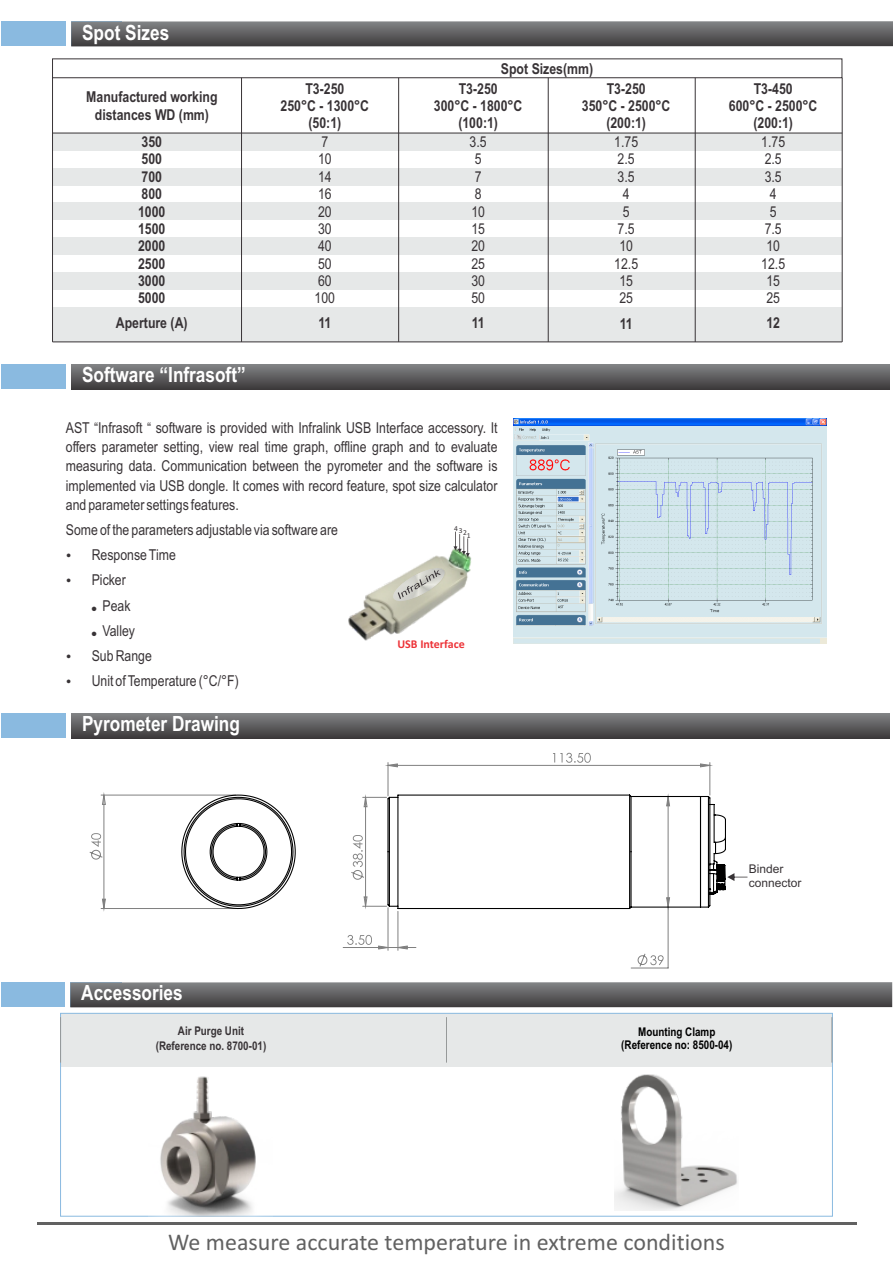
<style>
.page{position:relative;width:893px;height:1263px;background:#fff}
.page>*{position:absolute;margin:0;border:0;box-sizing:border-box;transform-origin:0 0}
.t1{font:24px "Calibri";color:#616161}
.t2{font:700 21px "Arial Narrow";color:#fff}
.t3{font:15px/17.4px "Arial Narrow";color:#383336}
.t4{font:700 15px/17.1px "Arial Narrow";color:#383336;text-align:center}
.t5{font:700 12px/13.6px "Arial Narrow";color:#000;text-align:center}
.t6{font:700 12px/15px "Arial Narrow";color:#383336;text-align:center}
.t7{font:12px/13.4px "Arial";color:#383336}
.t8{font:700 12px "Calibri";color:#ed3338}
.t9{font:7.5px "Calibri";color:#383336}
.t10{font:6px "Monotype Sorts";color:#383336}
</style>
<div class="page">
<div style="left:2px;top:22px;width:120px;height:24px;background:#8abae0"></div>
<svg style="left:71px;top:21px;width:822px;height:25px;background:#626263"></svg>
<div style="left:66px;top:22px;width:5px;height:24px;background:#fff"></div>
<div style="left:53px;top:307px;width:789px;height:35px;background:#e6e8e8"></div>
<div style="left:53px;top:272px;width:789px;height:18px;background:#e6e8e8"></div>
<div style="left:53px;top:237px;width:789px;height:18px;background:#e6e8e8"></div>
<div style="left:53px;top:203px;width:789px;height:17px;background:#e6e8e8"></div>
<div style="left:53px;top:168px;width:789px;height:17px;background:#e6e8e8"></div>
<div style="left:53px;top:133px;width:789px;height:18px;background:#e6e8e8"></div>
<div style="left:52px;top:58px;width:790px;height:20px;border:1px solid #383336"></div>
<hr style="left:241px;top:78px;width:1px;height:264px;background:#383336">
<hr style="left:398px;top:78px;width:1px;height:264px;background:#383336">
<hr style="left:548px;top:78px;width:1px;height:264px;background:#383336">
<hr style="left:695px;top:78px;width:1px;height:264px;background:#383336">
<hr style="left:842px;top:78px;width:1px;height:264px;background:#383336">
<hr style="left:52px;top:78px;width:1px;height:264px;background:#383336">
<hr style="left:53px;top:341px;width:789px;height:1px;background:#383336">
<hr style="left:53px;top:133px;width:789px;height:1px;background:#383336">
<div style="left:2px;top:713px;width:120px;height:25px;background:#8abae0"></div>
<svg style="left:71px;top:713px;width:819px;height:25px;background:#5f5f60"></svg>
<div style="left:66px;top:713px;width:5px;height:25px;background:#fff"></div>
<div style="left:2px;top:364px;width:120px;height:25px;background:#8abae0"></div>
<svg style="left:71px;top:364px;width:819px;height:25px;background:#5f5f61"></svg>
<div style="left:66px;top:364px;width:5px;height:25px;background:#fff"></div>
<img style="left:514px;top:419px;width:312px;height:224px">
<img style="left:348px;top:549px;width:124px;height:92px">
<svg style="left:391px;top:566px;width:56px;height:37px;background:#cbcbbf"></svg>
<svg style="left:453px;top:532px;width:17px;height:25px"></svg>
<hr style="left:37px;top:1222px;width:819px;height:3px;background:#616161">
<div style="left:1px;top:982px;width:120px;height:25px;background:#8abae0"></div>
<svg style="left:70px;top:982px;width:822px;height:25px;background:#616163"></svg>
<div style="left:65px;top:982px;width:5px;height:25px;background:#fff"></div>
<svg style="left:553px;top:753px;width:38px;height:10px"></svg>
<svg style="left:637px;top:953px;width:27px;height:14px"></svg>
<svg style="left:347px;top:935px;width:25px;height:10px"></svg>
<hr style="left:388px;top:762px;width:1px;height:34px;background:#808080">
<hr style="left:709px;top:762px;width:1px;height:33px;background:#808080">
<hr style="left:631px;top:968px;width:37px;height:1px;background:#808080">
<hr style="left:668px;top:907px;width:1px;height:61px;background:#808080">
<hr style="left:388px;top:908px;width:1px;height:42px;background:#808080">
<hr style="left:398px;top:911px;width:1px;height:39px;background:#808080">
<hr style="left:343px;top:947px;width:45px;height:1px;background:#808080">
<svg style="left:379px;top:764px;width:331px;height:185px"></svg>
<svg style="left:102px;top:794px;width:4px;height:11px"></svg>
<hr style="left:104px;top:795px;width:1px;height:113px;background:#808080">
<hr style="left:101px;top:908px;width:135px;height:1px;background:#808080">
<hr style="left:101px;top:795px;width:135px;height:1px;background:#808080">
<svg style="left:102px;top:898px;width:4px;height:10px"></svg>
<svg style="left:89px;top:833px;width:14px;height:27px"></svg>
<svg style="left:181px;top:794px;width:115px;height:115px"></svg>
<svg style="left:351px;top:793px;width:396px;height:117px"></svg>
<div style="left:61px;top:1013px;width:771px;height:53px;background:#e6e8e8"></div>
<hr style="left:446px;top:1017px;width:1px;height:45px;background:#969999">
<div style="left:60px;top:1013px;width:773px;height:203px;border:1px solid #8abae0"></div>
<hr style="left:60px;top:1017px;width:1px;height:45px;background:#969999">
<hr style="left:831px;top:1017px;width:1px;height:45px;background:#969999">
<img style="left:149px;top:1076px;width:124px;height:140px">
<img style="left:614px;top:1074px;width:124px;height:136px">
<h2 class="t2" style="left:82px;top:24px;width:89px">Spot Sizes</h2>
<p class="t4" style="left:86px;top:90px;width:133px">Manufactured working distances WD (mm)</p>
<p class="t4" style="left:142px;top:135px;width:22px;text-align:justify">350<br>500<br>700</p>
<p class="t4" style="left:138px;top:187px;width:29px;text-align:left">800<br>1000<br>1500<br>2000<br>2500<br>3000<br>5000</p>
<p class="t4" style="left:116px;top:316px;width:73px">Aperture (A)</p>
<p class="t4" style="left:501px;top:61px;width:94px">Spot Sizes(mm)</p>
<p class="t4" style="left:281px;top:81px;width:90px">T3-250<br>250°C - 1300°C (50:1)</p>
<p class="t4" style="left:729px;top:81px;width:90px">T3-450<br>600°C - 2500°C (200:1)</p>
<p class="t3" style="left:761px;top:134px;width:25px">1.75<br>2.5<br>3.5</p>
<p class="t4" style="left:582px;top:81px;width:90px">T3-250<br>350°C - 2500°C (200:1)</p>
<p class="t3" style="left:614px;top:134px;width:25px">1.75<br>2.5<br>3.5</p>
<p class="t4" style="left:434px;top:82px;width:90px">T3-250<br>300°C - 1800°C (100:1)</p>
<p class="t3" style="left:470px;top:134px;width:19px">3.5<br>5<br>7<br>8<br>10<br>15<br>20<br>25<br>30<br>50</p>
<p class="t3" style="left:315px;top:134px;width:22px;text-align:center">7<br>10<br>14<br>16<br>20<br>30<br>40<br>50<br>60<br>100</p>
<p class="t4" style="left:318px;top:316px;width:15px">11</p>
<p class="t3" style="left:614px;top:187px;width:25px;text-align:center">4<br>5<br>7.5<br>10<br>12.5<br>15<br>25</p>
<p class="t3" style="left:761px;top:187px;width:25px;text-align:center">4<br>5<br>7.5<br>10<br>12.5<br>15<br>25</p>
<p class="t4" style="left:766px;top:316px;width:15px">12</p>
<p class="t4" style="left:472px;top:316px;width:15px">11</p>
<p class="t4" style="left:620px;top:316px;width:15px">11</p>
<h2 class="t2" style="left:82px;top:367px;width:165px">Software “Infrasoft”</h2>
<p class="t3" style="left:66px;top:419px;width:433px;line-height:19.4px;text-align:justify">AST “Infrasoft “ software is provided with Infralink USB Interface accessory. It offers parameter setting, view real time graph, offline graph and to evaluate measuring data. Communication between the pyrometer and the software is implemented via USB dongle. It comes with record feature, spot size calculator and parameter settings features.</p>
<p class="t3" style="left:92px;top:519px;width:248px;line-height:25.2px;text-indent:-26px">Some of the parameters adjustable via software are<br>Response Time<br>Picker</p>
<p class="t10" style="left:92px;top:606px;width:6px">l</p>
<p class="t3" style="left:102px;top:598px;width:30px">Peak</p>
<p class="t10" style="left:92px;top:631px;width:6px">l</p>
<p class="t9" style="left:454px;top:525px;width:5px">4</p>
<p class="t9" style="left:459px;top:530px;width:13px">123</p>
<p class="t3" style="left:92px;top:619px;width:149px;line-height:25.2px;text-indent:11px">Valley<br>Sub Range<br>Unit of Temperature (°C/°F)</p>
<p class="t8" style="left:397px;top:639px;width:69px">USB Interface</p>
<h2 class="t2" style="left:82px;top:715px;width:159px">Pyrometer Drawing</h2>
<p class="t7" style="left:749px;top:863px;width:54px">Binder connector</p>
<h2 class="t2" style="left:81px;top:985px;width:103px">Accessories</h2>
<p class="t6" style="left:156px;top:1024px;width:112px">Air Purge Unit (Reference no. 8700-01)</p>
<p class="t5" style="left:621px;top:1026px;width:113px">Mounting Clamp (Reference no: 8500-04)</p>
<h1 class="t1" style="left:168px;top:1232px;width:558px">We measure accurate temperature in extreme conditions</h1>
</div>
